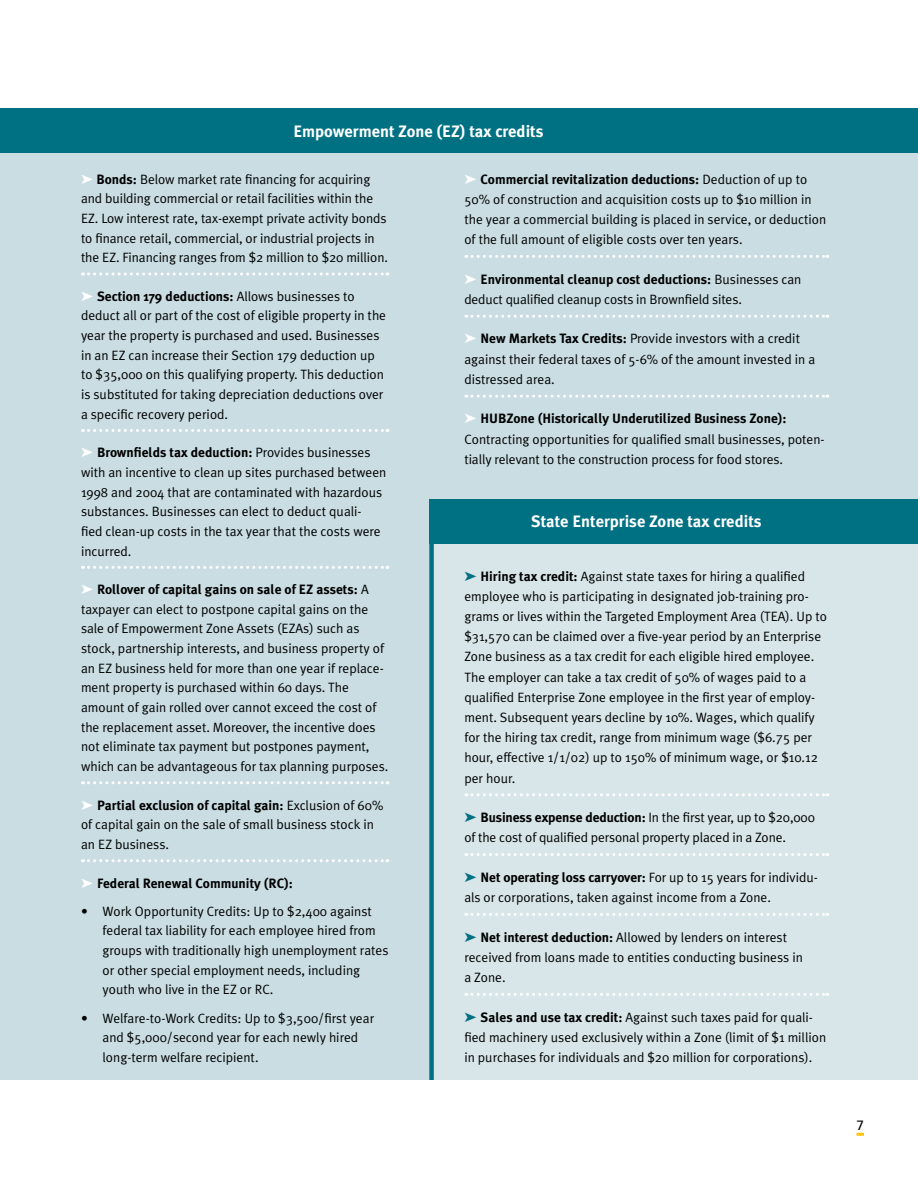
<style>
.page{position:relative;width:918px;height:1188px;background:#fff}
.page>*{position:absolute;margin:0;border:0;box-sizing:border-box;transform-origin:0 0}
.t1{font:700 16.5px "Meta Plus";color:#fff}
.t2{font:13.5px/19.6px "Meta Plus Normal";color:#000}
.t3{font:700 13.5px "Meta Plus";color:#000}
.t4{font:13.5px "Frutiger";color:#000}
.s1{color:#fff}
.s2{font-family:"Meta Plus";font-weight:700}
.s3{font-family:"Meta Plus Normal";font-weight:400}
.s4{color:#007083}
</style>
<div class="page">
<svg style="left:856px;top:1133px;width:8px;height:3px"></svg>
<div style="left:0;top:153px;width:918px;height:927px;background:#c9dde3"></div>
<div style="left:429px;top:545px;width:489px;height:535px;background:#d8e6ea"></div>
<div style="left:429px;top:500px;width:489px;height:44px;background:#007083"></div>
<div style="left:1px;top:109px;width:917px;height:44px;background:#007083"></div>
<svg style="left:82px;top:272px;width:306px;height:3px"></svg>
<svg style="left:82px;top:429px;width:306px;height:3px"></svg>
<svg style="left:82px;top:566px;width:306px;height:3px"></svg>
<svg style="left:82px;top:781px;width:306px;height:3px"></svg>
<svg style="left:82px;top:859px;width:306px;height:3px"></svg>
<svg style="left:466px;top:255px;width:362px;height:3px"></svg>
<svg style="left:466px;top:315px;width:362px;height:3px"></svg>
<svg style="left:466px;top:395px;width:362px;height:3px"></svg>
<svg style="left:466px;top:793px;width:362px;height:3px"></svg>
<svg style="left:466px;top:853px;width:362px;height:3px"></svg>
<svg style="left:466px;top:913px;width:362px;height:3px"></svg>
<svg style="left:466px;top:993px;width:362px;height:3px"></svg>
<div style="left:429px;top:514px;width:5px;height:566px;background:#007083"></div>
<p class="t1" style="left:293px;top:122px;width:252px">Empowerment Zone (EZ) tax credits</p>
<p class="t2" style="left:81px;top:169px;width:309px"><span class="s1">➤</span> <span class="s2">Bonds:</span> Below market rate financing for acquiring and building commercial or retail facilities within the EZ. Low interest rate, tax-exempt private activity bonds to finance retail, commercial, or industrial projects in the EZ. Financing ranges from $2 million to $20 million.</p>
<p class="t3" style="left:81px;top:288px;width:275px"><span class="s1">➤</span> Section 179 deductions: <span class="s3">Allows businesses to</span></p>
<p class="t2" style="left:81px;top:306px;width:307px">deduct all or part of the cost of eligible property in the year the property is purchased and used. Businesses in an EZ can increase their Section 179 deduction up to $35,000 on this qualifying property. This deduction is substituted for taking depreciation deductions over a specific recovery period.</p>
<p class="t3" style="left:81px;top:445px;width:291px"><span class="s1">➤</span> Brownfields tax deduction: <span class="s3">Provides businesses</span></p>
<p class="t2" style="left:81px;top:462px;width:307px">with an incentive to clean up sites purchased between 1998 and 2004 that are contaminated with hazardous substances. Businesses can elect to deduct quali&shy;fied clean-up costs in the tax year that the costs were incurred.</p>
<p class="t3" style="left:81px;top:582px;width:289px"><span class="s1">➤</span> Rollover of capital gains on sale of EZ assets: <span class="s3">A</span></p>
<p class="t2" style="left:81px;top:599px;width:309px">taxpayer can elect to postpone capital gains on the sale of Empowerment Zone Assets (EZAs) such as stock, partnership interests, and business property of an EZ business held for more than one year if replace&shy;ment property is purchased within 60 days. The amount of gain rolled over cannot exceed the cost of the replacement asset. Moreover, the incentive does not eliminate tax payment but postpones payment, which can be advantageous for tax planning purposes.</p>
<p class="t3" style="left:81px;top:797px;width:304px"><span class="s1">➤</span> Partial exclusion of capital gain: <span class="s3">Exclusion of 60%</span></p>
<p class="t2" style="left:81px;top:815px;width:294px">of capital gain on the sale of small business stock in an EZ business.</p>
<p class="t3" style="left:81px;top:875px;width:213px"><span class="s1">➤</span> Federal Renewal Community (RC):</p>
<p class="t2" style="left:103px;top:901px;width:287px;text-indent:-22px">• Work Opportunity Credits: Up to $2,400 against federal tax liability for each employee hired from groups with traditionally high unemployment rates or other special employment needs, including youth who live in the EZ or RC.</p>
<p class="t2" style="left:103px;top:1008px;width:273px;text-indent:-22px">• Welfare-to-Work Credits: Up to $3,500/first year and $5,000/second year for each newly hired long-term welfare recipient.</p>
<p class="t3" style="left:464px;top:171px;width:344px"><span class="s1">➤</span> Commercial revitalization deductions: <span class="s3">Deduction of up to</span></p>
<p class="t2" style="left:464px;top:189px;width:363px;line-height:20.1px">50% of construction and acquisition costs up to $10 million in the year a commercial building is placed in service, or deduction of the full amount of eligible costs over ten years.</p>
<p class="t3" style="left:464px;top:271px;width:338px"><span class="s1">➤</span> Environmental cleanup cost deductions: <span class="s3">Businesses can</span></p>
<p class="t2" style="left:464px;top:289px;width:279px">deduct qualified cleanup costs in Brownfield sites.</p>
<p class="t2" style="left:464px;top:329px;width:352px;line-height:20.1px"><span class="s1">➤</span> <span class="s2">New Markets Tax Credits:</span> Provide investors with a credit against their federal taxes of 5-6% of the amount invested in a distressed area.</p>
<p class="t3" style="left:464px;top:411px;width:324px"><span class="s1">➤</span> HUBZone (Historically Underutilized Business Zone):</p>
<p class="t2" style="left:464px;top:429px;width:362px;line-height:20.1px">Contracting opportunities for qualified small businesses, poten&shy;tially relevant to the construction process for food stores.</p>
<p class="t1" style="left:531px;top:512px;width:232px">State Enterprise Zone tax credits</p>
<p class="t2" style="left:464px;top:566px;width:364px;line-height:20.1px"><span class="s4">➤</span> <span class="s2">Hiring tax credit:</span> Against state taxes for hiring a qualified employee who is participating in designated job-training pro&shy;grams or lives within the Targeted Employment Area (TEA). Up to $31,570 can be claimed over a five-year period by an Enterprise Zone business as a tax credit for each eligible hired employee.<br>The employer can take a tax credit of 50% of wages paid to a qualified Enterprise Zone employee in the first year of employ&shy;ment. Subsequent years decline by 10%. Wages, which qualify for the hiring tax credit, range from minimum wage ($6.75 per hour, effective 1/1/02) up to 150% of minimum wage, or $10.12 per hour.</p>
<p class="t2" style="left:464px;top:807px;width:352px;line-height:20.1px"><span class="s4">➤</span> <span class="s2">Business expense deduction:</span> In the first year, up to $20,000 of the cost of qualified personal property placed in a Zone.</p>
<p class="t3" style="left:464px;top:869px;width:355px"><span class="s4">➤</span> Net operating loss carryover: <span class="s3">For up to 15 years for individu-</span></p>
<p class="t2" style="left:464px;top:887px;width:308px">als or corporations, taken against income from a Zone.</p>
<p class="t2" style="left:464px;top:927px;width:340px;line-height:20.1px"><span class="s4">➤</span> <span class="s2">Net interest deduction:</span> Allowed by lenders on interest received from loans made to entities conducting business in a Zone.</p>
<p class="t2" style="left:464px;top:1007px;width:363px;line-height:20.1px"><span class="s4">➤</span> <span class="s2">Sales and use tax credit:</span> Against such taxes paid for quali&shy;fied machinery used exclusively within a Zone (limit of $1 million in purchases for individuals and $20 million for corporations).</p>
<p class="t4" style="left:856px;top:1117px;width:9px">7</p>
</div>
